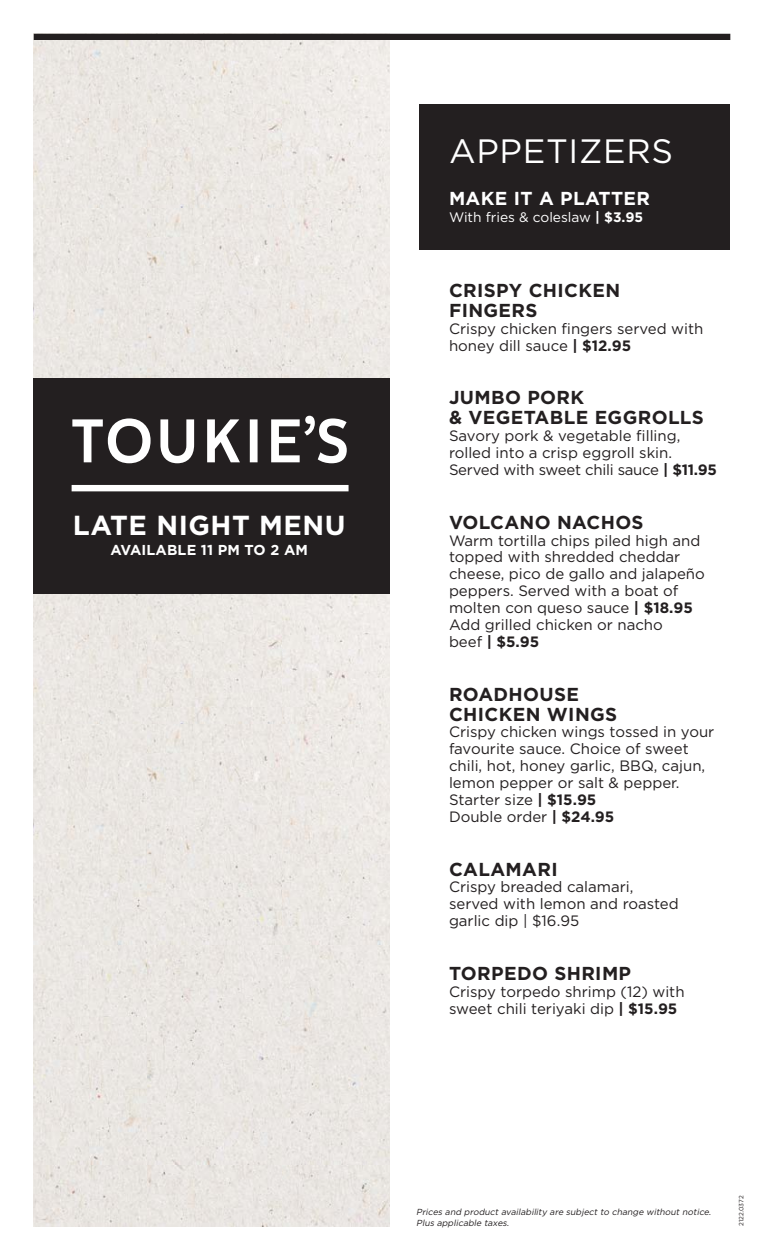
<style>
.page{position:relative;width:765px;height:1260px;background:#fff}
.page>*{position:absolute;margin:0;border:0;box-sizing:border-box;transform-origin:0 0}
.t1{font:33.75px "Gotham";letter-spacing:.02em;color:#fff}
.t2{font:700 27.5px "Gotham";letter-spacing:.02em;color:#fff}
.t3{font:700 18.75px/20px "Gotham";letter-spacing:.02em;color:#231f20}
.t4{font:700 18.75px "Gotham";letter-spacing:.02em;color:#fff}
.t5{font:15px/16.9px "Gotham";color:#231f20}
.t6{font:700 14.38px "Gotham";letter-spacing:.01em;color:#fff}
.t7{font:13.75px "Gotham";color:#fff}
.t8{font:italic 8.75px/11.2px "Gotham";color:#231f20}
.t9{font:6.25px "Gotham";letter-spacing:-.005em;color:#231f20}
.s1{font-weight:700}
</style>
<div class="page">
<div style="left:34px;top:40px;width:356px;height:1186px;background:#ebe7e3"></div>
<div style="left:420px;top:104px;width:310px;height:145px;background:#231f20"></div>
<div style="left:34px;top:34px;width:696px;height:6px;background:#231f20"></div>
<div style="left:34px;top:378px;width:356px;height:216px;background:#231f20"></div>
<div style="left:72px;top:485px;width:277px;height:6px;background:#fff"></div>
<svg style="left:72px;top:416px;width:275px;height:47px"></svg>
<h2 class="t2" style="left:73px;top:507px;width:274px">LATE NIGHT MENU</h2>
<p class="t6" style="left:111px;top:540px;width:199px">AVAILABLE 11 PM TO 2 AM</p>
<h1 class="t1" style="left:449px;top:129px;width:226px">APPETIZERS</h1>
<p class="t4" style="left:449px;top:186px;width:203px">MAKE IT A PLATTER</p>
<p class="t7" style="left:449px;top:208px;width:196px">With fries &amp; coleslaw <span class="s1">| $3.95</span></p>
<p class="t3" style="left:449px;top:280px;width:173px">CRISPY CHICKEN<br>FINGERS</p>
<p class="t5" style="left:449px;top:320px;width:256px">Crispy chicken fingers served with honey dill sauce <span class="s1">| $12.95</span></p>
<p class="t3" style="left:449px;top:388px;width:256px">JUMBO PORK<br>&amp; VEGETABLE EGGROLLS</p>
<p class="t5" style="left:449px;top:427px;width:269px">Savory pork &amp; vegetable filling, rolled into a crisp eggroll skin.<br>Served with sweet chili sauce <span class="s1">| $11.95</span></p>
<p class="t3" style="left:449px;top:512px;width:196px">VOLCANO NACHOS</p>
<p class="t5" style="left:449px;top:531px;width:257px">Warm tortilla chips piled high and topped with shredded cheddar cheese, pico de gallo and jalapeño peppers. Served with a boat of molten con queso sauce <span class="s1">| $18.95<br></span>Add grilled chicken or nacho<br>beef <span class="s1">| $5.95</span></p>
<p class="t3" style="left:449px;top:684px;width:170px">ROADHOUSE<br>CHICKEN WINGS</p>
<p class="t5" style="left:449px;top:723px;width:267px">Crispy chicken wings tossed in your favourite sauce. Choice of sweet chili, hot, honey garlic, BBQ, cajun, lemon pepper or salt &amp; pepper.<br>Starter size <span class="s1">| $15.95<br></span>Double order <span class="s1">| $24.95</span></p>
<p class="t3" style="left:449px;top:859px;width:110px">CALAMARI</p>
<p class="t5" style="left:449px;top:878px;width:231px">Crispy breaded calamari, served with lemon and roasted garlic dip | $16.95</p>
<p class="t3" style="left:449px;top:963px;width:184px">TORPEDO SHRIMP</p>
<p class="t5" style="left:449px;top:983px;width:237px">Crispy torpedo shrimp (12) with sweet chili teriyaki dip <span class="s1">| $15.95</span></p>
<p class="t8" style="left:416px;top:1206px;width:298px">Prices and productavailability are subjectto change withoutnotice.<br>Plus applicable taxes.</p>
<p class="t9" style="left:737px;top:1226px;width:32px;rotate:-90deg">2122.0372</p>
</div>
